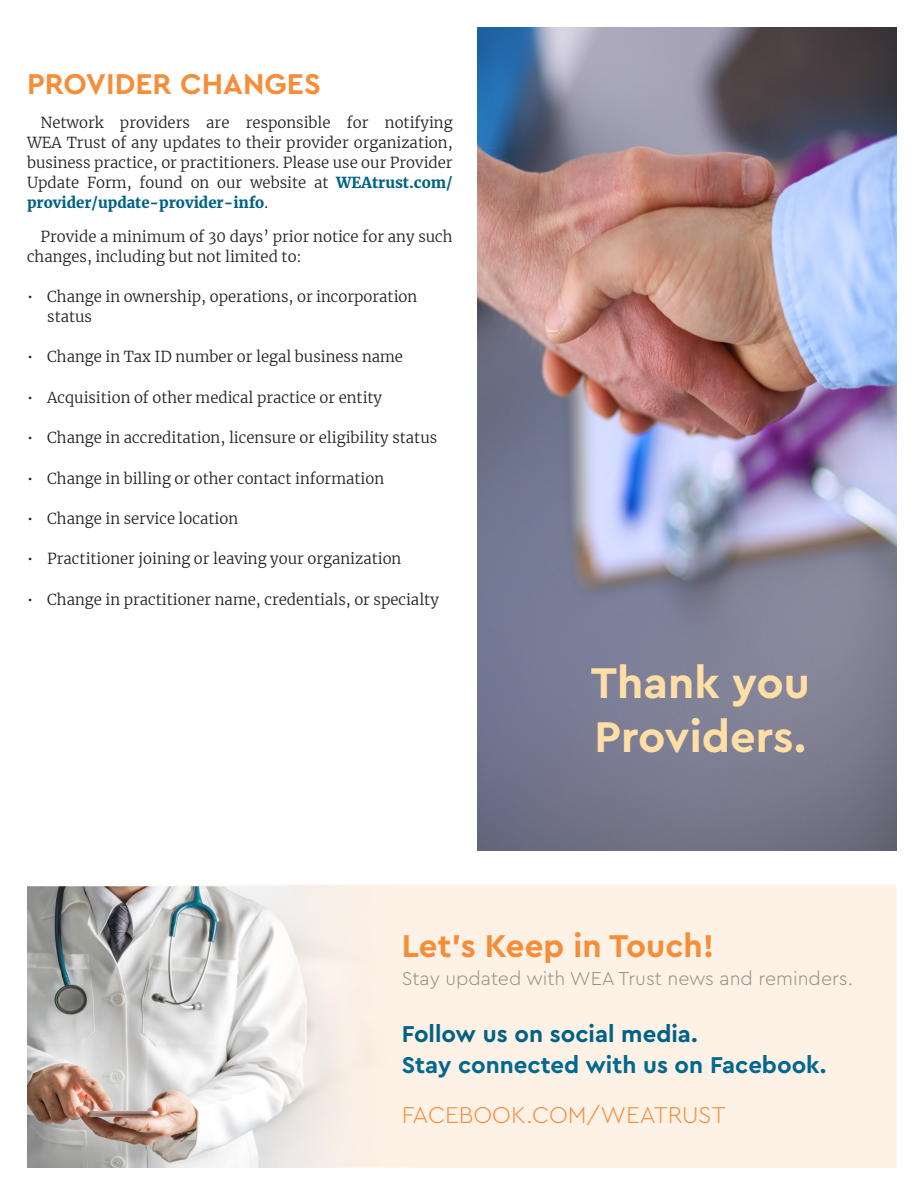
<style>
.page{position:relative;width:918px;height:1188px;background:#fff}
.page>*{position:absolute;margin:0;border:0;box-sizing:border-box;transform-origin:0 0}
.Bullet_Style{font:700 45px/54px "Cera Pro";color:#ffdfa6}
.t1{font:700 33px "Cera Pro";color:#f68d38}
.t2{font:700 30px "Cera Pro";color:#f68d38}
.t3{font:700 24px "Cera Pro";color:#006891}
.t4{font:700 24px "Cera Pro";color:#006285}
.t5{font:300 24px "Cera Pro";color:#f68d38}
.t6{font:300 19.5px "Cera Pro";color:#958c83}
.Body_Copy{font:300 15px/20.1px "Merriweather";color:#231f20}
.s1{font-weight:700;color:#006285}
</style>
<div class="page">
<div style="left:27px;top:885px;width:869px;height:283px;background:#fef1e6"></div>
<img style="left:27px;top:887px;width:375px;height:280px">
<img style="left:477px;top:27px;width:419px;height:823px">
<h2 class="t2" style="left:27px;top:64px;width:295px">PROVIDER CHANGES</h2>
<p class="Body_Copy" style="left:27px;top:112px;width:427px;text-align:justify;text-indent:14px">Network providers are responsible for notifying WEA Trust of any updates to their provider organization, business practice, or practitioners. Please use our Provider Update Form, found on our website at <span class="s1">WEAtrust.com/ provider/update-provider-info</span>.</p>
<p class="Body_Copy" style="left:27px;top:226px;width:427px;text-indent:14px">Provide a minimum of 30 days’ prior notice for any such changes, including but not limited to:</p>
<p class="Body_Copy" style="left:47px;top:286px;width:372px;text-indent:-20px">• Change in ownership, operations, or incorporation status</p>
<p class="Body_Copy" style="left:27px;top:347px;width:378px">• Change in Tax ID number or legal business name</p>
<p class="Body_Copy" style="left:27px;top:387px;width:357px">• Acquisition of other medical practice or entity</p>
<p class="Body_Copy" style="left:27px;top:427px;width:412px">• Change in accreditation, licensure or eligibility status</p>
<p class="Body_Copy" style="left:27px;top:468px;width:359px">• Change in billing or other contact information</p>
<p class="Body_Copy" style="left:27px;top:508px;width:213px">• Change in service location</p>
<p class="Body_Copy" style="left:27px;top:548px;width:376px">• Practitioner joining or leaving your organization</p>
<p class="Body_Copy" style="left:27px;top:589px;width:413px">• Change in practitioner name, credentials, or specialty</p>
<p class="Bullet_Style" style="left:591px;top:654px;width:221px">Thank you<br>Providers.</p>
<h1 class="t1" style="left:402px;top:924px;width:314px">Let’s Keep in Touch!</h1>
<h1 class="t6" style="left:402px;top:966px;width:453px">Stay updated with WEA Trust news and reminders.</h1>
<h2 class="t4" style="left:402px;top:1018px;width:297px">Follow us on social media.</h2>
<h2 class="t3" style="left:402px;top:1049px;width:426px">Stay connected with us on Facebook.</h2>
<h2 class="t5" style="left:402px;top:1099px;width:325px">FACEBOOK.COM/WEATRUST</h2>
</div>
